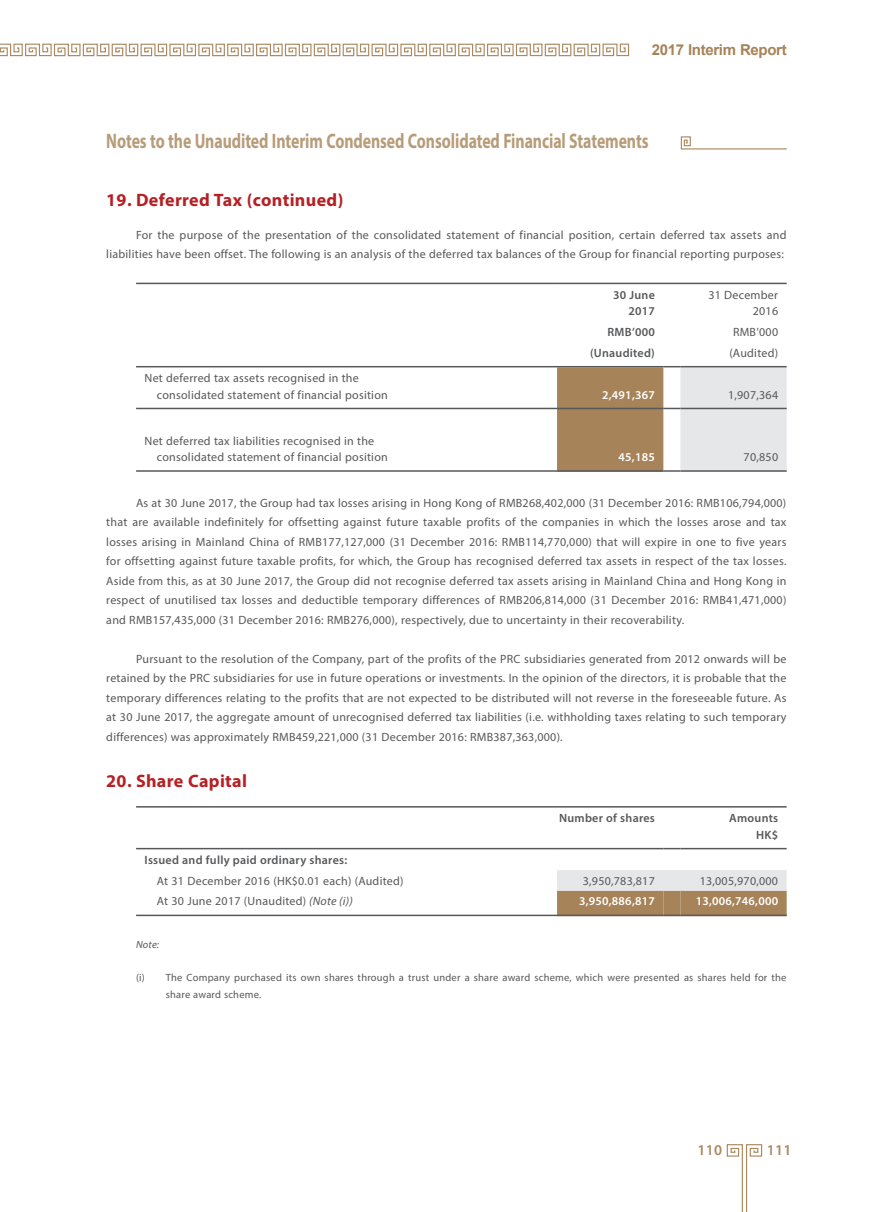
<style>
.page{position:relative;width:893px;height:1212px;background:#fff}
.page>*{position:absolute;margin:0;border:0;box-sizing:border-box;transform-origin:0 0}
.t1{font:700 21px "Myriad Pro";letter-spacing:-.005em;color:#b79c79;scale:.75 1}
.t2{font:700 18px "Myriad Pro";letter-spacing:.02em;color:#b62024}
.t3{font:700 15px "Arial";letter-spacing:-.02em;color:#a68359}
.t4{font:600 15px "Myriad Pro";letter-spacing:.02em;color:#aa8961}
.t5{font:12px/19.5px "Myriad Pro";letter-spacing:.02em;color:#57585a;text-align:right}
.t6{font:600 12px/16.5px "Myriad Pro";letter-spacing:.02em;color:#57585a;text-align:right}
.t7{font:600 12px "Myriad Pro";letter-spacing:.02em;color:#fff}
.t8{font:10.5px/16.5px "Myriad Pro";letter-spacing:.02em;color:#57585a}
.t9{font:italic 10.5px "Myriad Pro";color:#57585a}
.s1{font-style:italic}
</style>
<div class="page">
<svg style="left:0;top:43px;width:630px;height:14px"></svg>
<svg style="left:726px;top:1144px;width:37px;height:68px"></svg>
<svg style="left:680px;top:136px;width:107px;height:14px"></svg>
<hr style="left:136px;top:283px;width:421px;height:1px;background:#57585a">
<hr style="left:557px;top:283px;width:230px;height:1px;background:#57585a">
<hr style="left:136px;top:366px;width:421px;height:1px;background:#57585a">
<hr style="left:136px;top:408px;width:421px;height:1px;background:#57585a">
<hr style="left:136px;top:470px;width:421px;height:2px;background:#57585a">
<svg style="left:557px;top:366px;width:230px;height:106px;background:#c6b6a5"></svg>
<hr style="left:680px;top:470px;width:107px;height:2px;background:#57585a">
<hr style="left:136px;top:806px;width:421px;height:1px;background:#57585a">
<hr style="left:557px;top:806px;width:230px;height:1px;background:#57585a">
<hr style="left:136px;top:848px;width:421px;height:1px;background:#57585a">
<hr style="left:557px;top:848px;width:106px;height:1px;background:#57585a">
<svg style="left:663px;top:848px;width:17px;height:1px"></svg>
<hr style="left:680px;top:848px;width:107px;height:1px;background:#57585a">
<hr style="left:136px;top:915px;width:421px;height:1px;background:#57585a">
<svg style="left:557px;top:870px;width:230px;height:46px;background:#c1b09b"></svg>
<hr style="left:680px;top:915px;width:107px;height:1px;background:#57585a">
<p class="t3" style="left:652px;top:40px;width:136px">2017 Interim Report</p>
<h1 class="t1" style="left:106px;top:127px;width:724px">Notes to the Unaudited Interim Condensed Consolidated Financial Statements</h1>
<h2 class="t2" style="left:106px;top:189px;width:239px">19. Deferred Tax (continued)</h2>
<p class="t5" style="left:106px;top:225px;width:682px">For the purpose of the presentation of the consolidated statement of financial position, certain deferred tax assets and liabilities have been offset. The following is an analysis of the deferred tax balances of the Group for financial reporting purposes:</p>
<p class="t6" style="left:613px;top:286px;width:43px">30 June<br>2017</p>
<p class="t5" style="left:708px;top:286px;width:71px;line-height:16.5px">31 December<br>2016</p>
<p class="t6" style="left:607px;top:323px;width:49px">RMB’000</p>
<p class="t5" style="left:733px;top:322px;width:47px">RMB’000</p>
<p class="t6" style="left:590px;top:344px;width:66px">(Unaudited)</p>
<p class="t5" style="left:729px;top:343px;width:50px">(Audited)</p>
<p class="t5" style="left:157px;top:369px;width:233px;line-height:16.5px;text-align:left;text-indent:-12px">Net deferred tax assets recognised in the consolidated statement of financial position</p>
<p class="t7" style="left:602px;top:387px;width:54px">2,491,367</p>
<p class="t5" style="left:728px;top:384px;width:52px">1,907,364</p>
<p class="t5" style="left:157px;top:432px;width:233px;line-height:16.5px;text-align:left;text-indent:-12px">Net deferred tax liabilities recognised in the consolidated statement of financial position</p>
<p class="t7" style="left:619px;top:449px;width:38px">45,185</p>
<p class="t5" style="left:744px;top:447px;width:36px">70,850</p>
<p class="t5" style="left:106px;top:493px;width:682px;text-align:justify;text-indent:30px">As at 30 June 2017, the Group had tax losses arising in Hong Kong of RMB268,402,000 (31 December 2016: RMB106,794,000) that are available indefinitely for offsetting against future taxable profits of the companies in which the losses arose and tax losses arising in Mainland China of RMB177,127,000 (31 December 2016: RMB114,770,000) that will expire in one to five years for offsetting against future taxable profits, for which, the Group has recognised deferred tax assets in respect of the tax losses.<br>Aside from this, as at 30 June 2017, the Group did not recognise deferred tax assets arising in Mainland China and Hong Kong in respect of unutilised tax losses and deductible temporary differences of RMB206,814,000 (31 December 2016: RMB41,471,000) and RMB157,435,000 (31 December 2016: RMB276,000), respectively, due to uncertainty in their recoverability.</p>
<p class="t5" style="left:106px;top:649px;width:682px;text-align:justify;text-indent:30px">Pursuant to the resolution of the Company, part of the profits of the PRC subsidiaries generated from 2012 onwards will be retained by the PRC subsidiaries for use in future operations or investments. In the opinion of the directors, it is probable that the temporary differences relating to the profits that are not expected to be distributed will not reverse in the foreseeable future. As at 30 June 2017, the aggregate amount of unrecognised deferred tax liabilities (i.e. withholding taxes relating to such temporary differences) was approximately RMB459,221,000 (31 December 2016: RMB387,363,000).</p>
<h2 class="t2" style="left:106px;top:769px;width:142px">20. Share Capital</h2>
<p class="t6" style="left:559px;top:809px;width:97px">Number of shares</p>
<p class="t6" style="left:729px;top:809px;width:50px">Amounts<br>HK$</p>
<p class="t6" style="left:145px;top:851px;width:204px">Issued and fully paid ordinary shares:</p>
<p class="t5" style="left:157px;top:871px;width:248px">At 31 December 2016 (HK$0.01 each) (Audited)</p>
<p class="t5" style="left:583px;top:871px;width:74px">3,950,783,817</p>
<p class="t5" style="left:700px;top:871px;width:80px">13,005,970,000</p>
<p class="t5" style="left:157px;top:891px;width:198px">At 30 June 2017 (Unaudited) <span class="s1">(Note (i))</span></p>
<p class="t7" style="left:579px;top:894px;width:77px">3,950,886,817</p>
<p class="t7" style="left:696px;top:894px;width:84px">13,006,746,000</p>
<p class="t9" style="left:136px;top:938px;width:25px">Note:</p>
<p class="t8" style="left:166px;top:969px;width:622px;text-indent:-30px">(i) The Company purchased its own shares through a trust under a share award scheme, which were presented as shares held for the share award scheme.</p>
<p class="t4" style="left:697px;top:1140px;width:26px">110</p>
<p class="t4" style="left:767px;top:1140px;width:26px">111</p>
</div>
